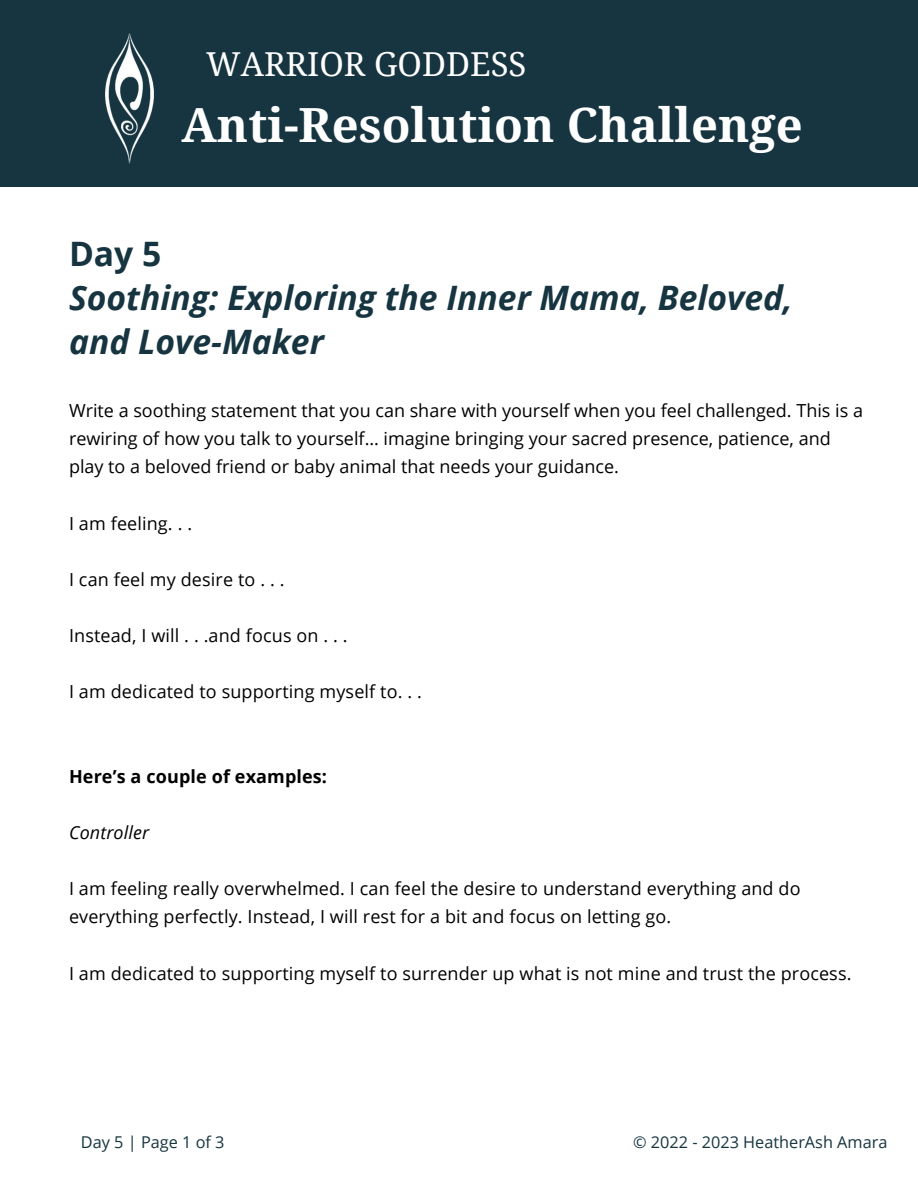
<style>
.page{position:relative;width:918px;height:1188px;background:#fff}
.page>*{position:absolute;margin:0;border:0;box-sizing:border-box;transform-origin:0 0}
.t1{font:700 47.1px "Droid Serif";color:#fff}
.t2{font:italic 700 33.75px/43.8px "Open Sans";color:#163540}
.t3{font:700 33.75px "Open Sans";color:#163540}
.t4{font:33px "Droid Serif";color:#fff}
.t5{font:18px/28.2px "Open Sans";letter-spacing:.005em;color:#000}
.t6{font:700 18px "Open Sans";letter-spacing:.005em;color:#000}
.t7{font:italic 18px "Open Sans";letter-spacing:.005em;color:#000}
.t8{font:16.35px "Open Sans";color:#163540}
</style>
<div class="page">
<div style="left:0;top:0;width:918px;height:187px;background:#163540"></div>
<img style="left:106px;top:34px;width:47px;height:129px">
<h3 class="t4" style="left:206px;top:45px;width:322px">WARRIOR GODDESS</h3>
<h1 class="t1" style="left:181px;top:99px;width:623px">Anti-Resolution Challenge</h1>
<h2 class="t3" style="left:69px;top:230px;width:94px">Day 5</h2>
<h2 class="t2" style="left:69px;top:275px;width:725px">Soothing: Exploring the Inner Mama, Beloved, and Love-Maker</h2>
<p class="t5" style="left:69px;top:396px;width:795px">Write a soothing statement that you can share with yourself when you feel challenged. This is a rewiring of how you talk to yourself… imagine bringing your sacred presence, patience, and play to a beloved friend or baby animal that needs your guidance.</p>
<p class="t5" style="left:69px;top:508px;width:125px">I am feeling. . .</p>
<p class="t5" style="left:69px;top:565px;width:217px">I can feel my desire to . . .</p>
<p class="t5" style="left:69px;top:621px;width:280px">Instead, I will . . .and focus on . . .</p>
<p class="t5" style="left:69px;top:677px;width:354px">I am dedicated to supporting myself to. . .</p>
<p class="t6" style="left:69px;top:763px;width:260px">Here’s a couple of examples:</p>
<p class="t7" style="left:69px;top:820px;width:82px">Controller</p>
<p class="t5" style="left:69px;top:874px;width:733px">I am feeling really overwhelmed. I can feel the desire to understand everything and do everything perfectly. Instead, I will rest for a bit and focus on letting go.</p>
<p class="t5" style="left:69px;top:958px;width:784px">I am dedicated to supporting myself to surrender up what is not mine and trust the process.</p>
<p class="t8" style="left:81px;top:1131px;width:145px">Day 5 | Page 1 of 3</p>
<p class="t8" style="left:633px;top:1131px;width:256px">© 2022 - 2023 HeatherAsh Amara</p>
</div>
